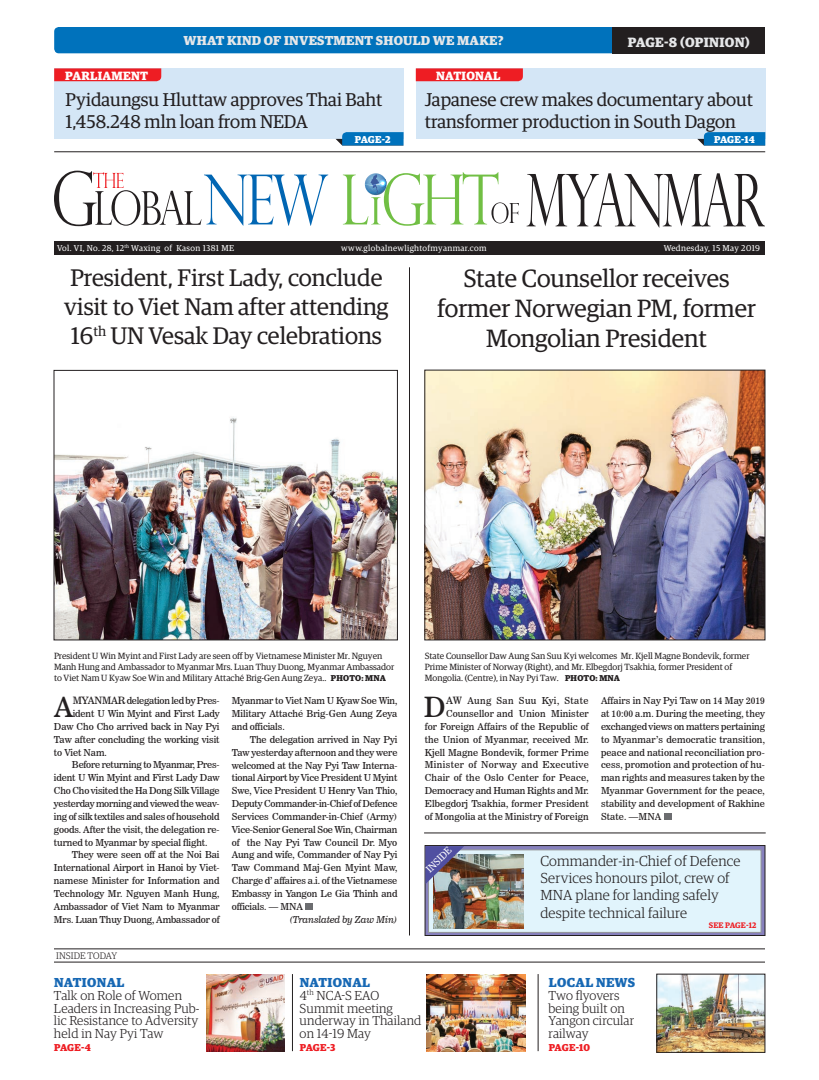
<style>
.page{position:relative;width:819px;height:1080px;background:#fff}
.page>*{position:absolute;margin:0;border:0;box-sizing:border-box;transform-origin:0 0}
.t1{font:27.6px "News 706 BT Roman C";color:#231f20}
.t2{font:25px/30px "Guardian Egyp";color:#231f20;text-align:center}
.t3{font:24px/28.8px "Guardian Egyp";color:#231f20}
.t4{font:18.5px/22.2px "Guardian Egyp";color:#231f20}
.t5{font:300 14.5px/17.4px "Guardian Egyp";letter-spacing:.01em;color:#231f20}
.t6{font:700 13.5px "Guardian Egyp";letter-spacing:.02em;color:#e6e7e9}
.t7{font:300 13px/12.8px "Guardian Egyp";letter-spacing:.01em;color:#231f20}
.t8{font:700 13px "Guardian Egyp";letter-spacing:.02em;color:#e6e7e9}
.t9{font:700 13px "Guardian Egyp";letter-spacing:.03em;color:#1768b4}
.t10{font:700 12px "Guardian Egyp";letter-spacing:.02em;color:#fff}
.t11{font:700 10px "Guardian Egyp";letter-spacing:-.01em;color:#ee1d23}
.t12{font:700 10px "Guardian Egyp";letter-spacing:-.01em;color:#fff}
.t13{font:10px "Guardian Egyp";color:#fff}
.t14{font:9.5px/12.9px "News 706 BT Roman C";letter-spacing:-.01em;color:#231f20;text-align:justify}
.t15{font:9.5px/12.9px "News 706 BT Roman C";letter-spacing:.01em;color:#231f20;text-align:right}
.t16{font:9.5px "News 706 BT Italic C";letter-spacing:-.01em;color:#231f20}
.t17{font:300 9.5px "Guardian Egyp";letter-spacing:.01em;color:#231f20}
.t18{font:9px/10.8px "Guardian Egyp";color:#231f20}
.t19{font:8.5px "Guardian Egyp";letter-spacing:.04em;color:#fff}
.t20{font:600 8px "Guardian Egyp";letter-spacing:.02em;color:#ee1d23}
.s1{font-weight:700;font-size:8.5px}
.s2{font-size:10px}
.s3{font-weight:700;color:#1768b4}
</style>
<div class="page">
<div style="left:54px;top:27px;width:559px;height:26px;background:#0072bc"></div>
<div style="left:613px;top:27px;width:152px;height:27px;background:#231f20"></div>
<div style="left:54px;top:241px;width:711px;height:14px;background:#231f20"></div>
<svg style="left:54px;top:171px;width:274px;height:55px"></svg>
<svg style="left:527px;top:173px;width:238px;height:55px"></svg>
<svg style="left:343px;top:172px;width:176px;height:54px"></svg>
<hr style="left:54px;top:152px;width:711px;height:1px;background:#231f20">
<div style="left:54px;top:68px;width:350px;height:71px;background:#d4e6f6"></div>
<svg style="left:54px;top:68px;width:107px;height:13px"></svg>
<div style="left:416px;top:68px;width:349px;height:71px;background:#d4e6f6"></div>
<svg style="left:416px;top:68px;width:107px;height:13px"></svg>
<svg style="left:336px;top:132px;width:68px;height:13px"></svg>
<svg style="left:697px;top:132px;width:68px;height:13px"></svg>
<hr style="left:54px;top:962px;width:711px;height:1px;background:#231f20">
<hr style="left:54px;top:948px;width:711px;height:1px;background:#231f20">
<hr style="left:538px;top:974px;width:1px;height:77px;background:#231f20">
<hr style="left:292px;top:974px;width:1px;height:77px;background:#231f20">
<img style="left:427px;top:372px;width:336px;height:266px">
<div style="left:425px;top:370px;width:340px;height:270px;border:1px solid #231f20"></div>
<img style="left:56px;top:417px;width:340px;height:221px">
<div style="left:54px;top:370px;width:344px;height:270px;border:1px solid #231f20"></div>
<div style="left:305px;top:903px;width:8px;height:7px;background:#6c6d70"></div>
<div style="left:664px;top:813px;width:8px;height:7px;background:#6c6d70"></div>
<hr style="left:409px;top:267px;width:1px;height:669px;background:#231f20">
<hr style="left:424px;top:833px;width:342px;height:1px;background:#231f20">
<img style="left:207px;top:974px;width:77px;height:78px">
<img style="left:426px;top:974px;width:99px;height:77px">
<div style="left:425px;top:845px;width:341px;height:91px;background:#8781bd;border:1px solid #231f20"></div>
<div style="left:428px;top:849px;width:334px;height:84px;background:#e1f4fc;border:1px solid #939598"></div>
<img style="left:433px;top:854px;width:91px;height:74px">
<svg style="left:426px;top:846px;width:38px;height:38px"></svg>
<img style="left:659px;top:976px;width:104px;height:74px">
<h3 class="t8" style="left:183px;top:31px;width:322px">WHAT KIND OF INVESTMENT SHOULD WE MAKE?</h3>
<h3 class="t6" style="left:628px;top:32px;width:123px">PAGE-8 (OPINION)</h3>
<p class="t10" style="left:65px;top:66px;width:84px">PARLIAMENT</p>
<p class="t10" style="left:436px;top:66px;width:66px">NATIONAL</p>
<h3 class="t4" style="left:66px;top:87px;width:318px">Pyidaungsu Hluttaw approves Thai Baht<br>1,458.248 mln loan from NEDA</h3>
<p class="t12" style="left:355px;top:132px;width:37px">PAGE-2</p>
<h3 class="t4" style="left:425px;top:87px;width:330px">Japanese crew makes documentary about transformer production in South Dagon</h3>
<p class="t12" style="left:714px;top:132px;width:42px">PAGE-14</p>
<p class="t19" style="left:57px;top:242px;width:179px">Vol. VI, No. 28, 12<sup>th</sup> Waxing of Kason 1381 ME</p>
<p class="t19" style="left:341px;top:242px;width:147px">www.globalnewlightofmyanmar.com</p>
<p class="t19" style="left:664px;top:242px;width:98px">Wednesday, 15 May 2019</p>
<h3 class="t3" style="left:64px;top:262px;width:326px">President, First Lady, conclude visit to Viet Nam after attending<br>16<sup>th</sup> UN Vesak Day celebrations</h3>
<h2 class="t2" style="left:437px;top:262px;width:320px">State Counsellor receives former Norwegian PM, former<br>Mongolian President</h2>
<p class="t18" style="left:54px;top:650px;width:342px">President U Win Myint and First Lady are seen off by Vietnamese Minister Mr. Nguyen<br>Manh Hung and Ambassador to Myanmar Mrs. Luan Thuy Duong, Myanmar Ambassador to Viet Nam U Kyaw Soe Win and Military Attaché Brig-Gen Aung Zeya.. <span class="s1">PHOTO: MNA</span></p>
<p class="t18" style="left:425px;top:650px;width:326px">State Counsellor Daw Aung San Suu Kyi welcomes Mr. Kjell Magne Bondevik, former<br>Prime Minister of Norway (Right), and Mr. Elbegdorj Tsakhia, former President of<br>Mongolia. (Centre), in Nay Pyi Taw. <span class="s1">PHOTO: MNA</span></p>
<h1 class="t1" style="left:54px;top:691px;width:20px">A</h1>
<p class="t14" style="left:73px;top:694px;width:148px"><span class="s2">MYANMAR</span> delegation led by Pres-</p>
<p class="t14" style="left:73px;top:707px;width:148px">ident U Win Myint and First Lady</p>
<p class="t14" style="left:54px;top:720px;width:167px">Daw Cho Cho arrived back in Nay Pyi</p>
<p class="t14" style="left:54px;top:733px;width:167px">Taw after concluding the working visit</p>
<p class="t14" style="left:54px;top:746px;width:54px">to Viet Nam.</p>
<p class="t14" style="left:72px;top:759px;width:149px">Before returning to Myanmar, Pres-</p>
<p class="t14" style="left:54px;top:771px;width:167px">ident U Win Myint and First Lady Daw</p>
<p class="t14" style="left:54px;top:784px;width:167px">Cho Cho visited the Ha Dong Silk Village</p>
<p class="t14" style="left:54px;top:797px;width:167px">yesterday morning and viewed the weav-</p>
<p class="t14" style="left:54px;top:810px;width:167px">ing of silk textiles and sales of household</p>
<p class="t14" style="left:54px;top:823px;width:167px">goods. After the visit, the delegation re-</p>
<p class="t14" style="left:54px;top:836px;width:155px">turned to Myanmar by special flight.</p>
<p class="t14" style="left:72px;top:849px;width:149px">They were seen off at the Noi Bai</p>
<p class="t14" style="left:54px;top:861px;width:167px">International Airport in Hanoi by Viet-</p>
<p class="t14" style="left:54px;top:874px;width:167px">namese Minister for Information and</p>
<p class="t15" style="left:54px;top:887px;width:167px">Technology Mr. Nguyen Manh Hung,</p>
<p class="t14" style="left:54px;top:900px;width:167px">Ambassador of Viet Nam to Myanmar</p>
<p class="t14" style="left:54px;top:913px;width:167px">Mrs. Luan Thuy Duong, Ambassador of</p>
<p class="t17" style="left:56px;top:949px;width:62px">INSIDE TODAY</p>
<h3 class="t9" style="left:54px;top:972px;width:72px">NATIONAL</h3>
<h3 class="t7" style="left:54px;top:988px;width:147px">Talk on Role of Women<br>Leaders in Increasing Pub&shy;lic Resistance to Adversity held in Nay Pyi Taw</h3>
<p class="t11" style="left:54px;top:1040px;width:38px">PAGE-4</p>
<p class="t14" style="left:232px;top:694px;width:167px">Myanmar to Viet Nam U Kyaw Soe Win, Military Attaché Brig-Gen Aung Zeya and officials.</p>
<p class="t14" style="left:232px;top:733px;width:167px;text-indent:18px">The delegation arrived in Nay Pyi Taw yesterday afternoon and they were welcomed at the Nay Pyi Taw Interna&shy;tional Airport by Vice President U Myint Swe, Vice President U Henry Van Thio, Deputy Commander-in-Chief of Defence Services Commander-in-Chief (Army)<br>Vice-Senior General Soe Win, Chairman of the Nay Pyi Taw Council Dr. Myo Aung and wife, Commander of Nay Pyi Taw Command Maj-Gen Myint Maw, Charge d’ affaires a.i. of the Vietnamese Embassy in Yangon Le Gia Thinh and officials. — MNA</p>
<p class="t16" style="left:289px;top:914px;width:110px">(Translated by Zaw Min)</p>
<p class="t15" style="left:425px;top:694px;width:166px"><span class="s2">AW</span> Aung San Suu Kyi, State Counsellor and Union Minister<br>for Foreign Affairs of the Republic of the Union of Myanmar, received Mr.<br>Kjell Magne Bondevik, former Prime Minister of Norway and Executive Chair of the Oslo Center for Peace, Democracy and Human Rights and Mr.<br>Elbegdorj Tsakhia, former President of Mongolia at the Ministry of Foreign</p>
<p class="t14" style="left:601px;top:694px;width:166px">Affairs in Nay Pyi Taw on 14 May 2019 at 10:00 a.m. During the meeting, they exchanged views on matters pertaining to Myanmar’s democratic transition, peace and national reconciliation pro&shy;cess, promotion and protection of hu&shy;man rights and measures taken by the Myanmar Government for the peace, stability and development of Rakhine State. —MNA</p>
<h1 class="t1" style="left:424px;top:691px;width:23px">D</h1>
<p class="t13" style="left:423px;top:866px;width:33px;rotate:-45deg">INSIDE</p>
<h3 class="t5" style="left:540px;top:851px;width:202px">Commander-in-Chief of Defence<br>Services honours pilot, crew of<br>MNA plane for landing safely despite technical failure</h3>
<p class="t20" style="left:709px;top:919px;width:49px">SEE PAGE-12</p>
<h3 class="t7" style="left:300px;top:975px;width:123px"><span class="s3">NATIONAL<br></span>4<sup>th</sup> NCA-S EAO<br>Summit meeting underway in Thailand on 14-19 May</h3>
<p class="t11" style="left:300px;top:1040px;width:37px">PAGE-3</p>
<h3 class="t9" style="left:549px;top:972px;width:88px">LOCAL NEWS</h3>
<h3 class="t7" style="left:549px;top:988px;width:87px">Two flyovers being built on<br>Yangon circular railway</h3>
<p class="t11" style="left:549px;top:1040px;width:43px">PAGE-10</p>
</div>
